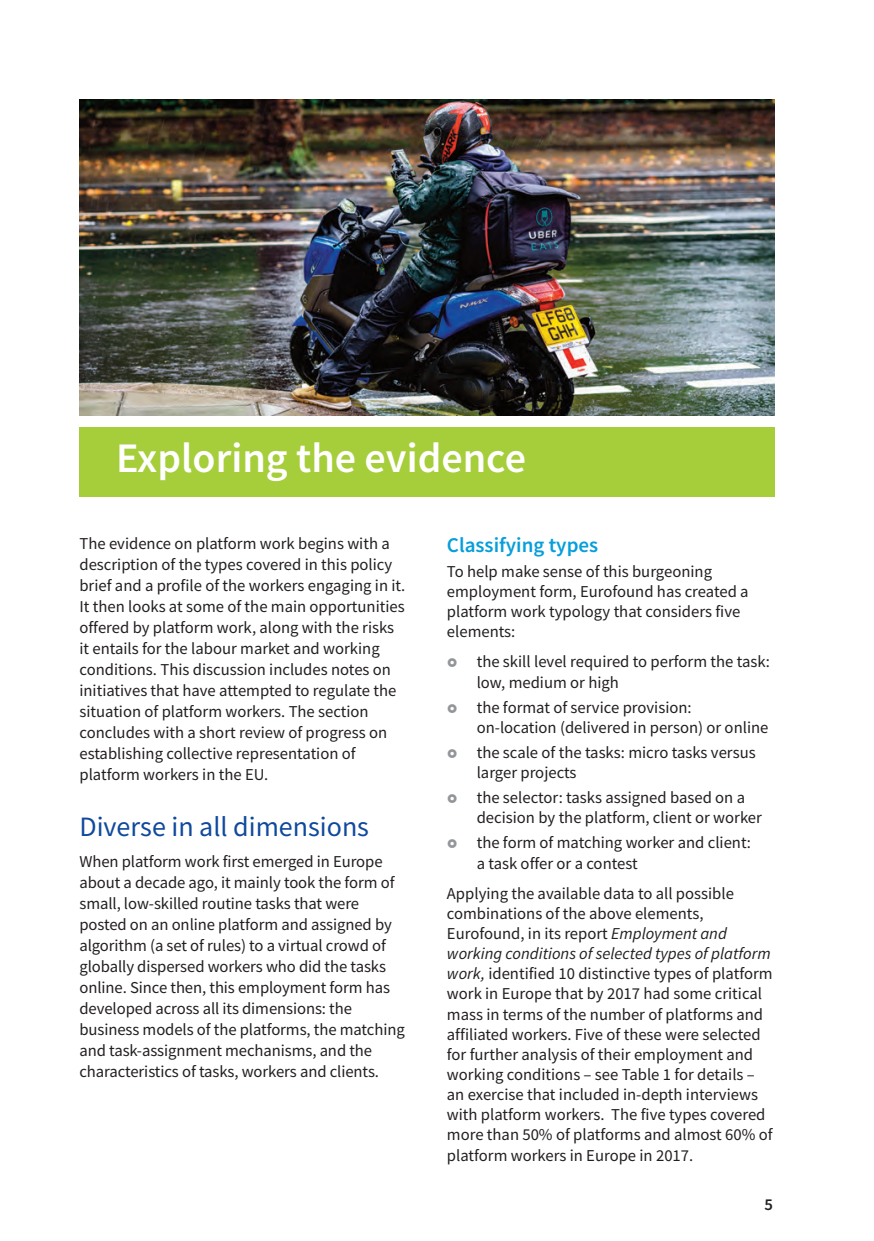
<style>
.page{position:relative;width:874px;height:1241px;background:#fff}
.page>*{position:absolute;margin:0;border:0;box-sizing:border-box;transform-origin:0 0}
.t1{font:600 42px "Source Sans Pro";color:#fff}
.t2{font:28px "Source Sans Pro";color:#0f499d}
.t3{font:600 21px "Source Sans Pro";color:#069edb}
.t4{font:16.62px/21px "Source Sans Pro";color:#231f20}
.t5{font:600 16.62px "Source Sans Pro";color:#231f20}
.s1{font-style:italic}
</style>
<div class="page">
<img style="left:79px;top:99px;width:695px;height:317px">
<div style="left:79px;top:427px;width:695px;height:69px;background:#a6ce3b"></div>
<p class="t1" style="left:116px;top:442px;width:411px">Exploring the evidence</p>
<p class="t4" style="left:79px;top:534px;width:327px">The evidence on platform work begins with a description of the types covered in this policy brief and a profile of the workers engaging in it.<br>It then looks at some of the main opportunities offered by platform work, along with the risks it entails for the labour market and working conditions. This discussion includes notes on initiatives that have attempted to regulate the situation of platform workers. The section concludes with a short review of progress on establishing collective representation of platform workers in the EU.</p>
<p class="t2" style="left:79px;top:816px;width:291px">Diverse in all dimensions</p>
<p class="t4" style="left:79px;top:852px;width:327px">When platform work first emerged in Europe about a decade ago, it mainly took the form of small, low-skilled routine tasks that were posted on an online platform and assigned by algorithm (a set of rules) to a virtual crowd of globally dispersed workers who did the tasks online. Since then, this employment form has developed across all its dimensions: the business models of the platforms, the matching and task-assignment mechanisms, and the characteristics of tasks, workers and clients.</p>
<p class="t3" style="left:446px;top:537px;width:153px">Classifying types</p>
<p class="t4" style="left:446px;top:562px;width:303px;line-height:20.1px">To help make sense of this burgeoning employment form, Eurofound has created a platform work typology that considers five elements:</p>
<p class="t4" style="left:476px;top:653px;width:294px;line-height:20.1px">the skill level required to perform the task: low, medium or high</p>
<p class="t4" style="left:476px;top:698px;width:293px;line-height:20.1px">the format of service provision: on-location (delivered in person) or online</p>
<p class="t4" style="left:476px;top:743px;width:280px;line-height:20.1px">the scale of the tasks: micro tasks versus larger projects</p>
<p class="t4" style="left:476px;top:789px;width:286px;line-height:20.1px">the selector: tasks assigned based on a decision by the platform, client or worker</p>
<p class="t4" style="left:476px;top:834px;width:276px;line-height:20.1px">the form of matching worker and client: a task offer or a contest</p>
<p class="t4" style="left:446px;top:884px;width:327px;line-height:20.1px">Applying the available data to all possible combinations of the above elements, Eurofound, in its report <span class="s1">Employment and working conditions of selected types of platform work,</span> identified 10 distinctive types of platform work in Europe that by 2017 had some critical mass in terms of the number of platforms and affiliated workers. Five of these were selected for further analysis of their employment and working conditions – see Table 1 for details – an exercise that included in-depth interviews with platform workers. The five types covered more than 50% of platforms and almost 60% of platform workers in Europe in 2017.</p>
<p class="t5" style="left:764px;top:1197px;width:10px">5</p>
</div>
